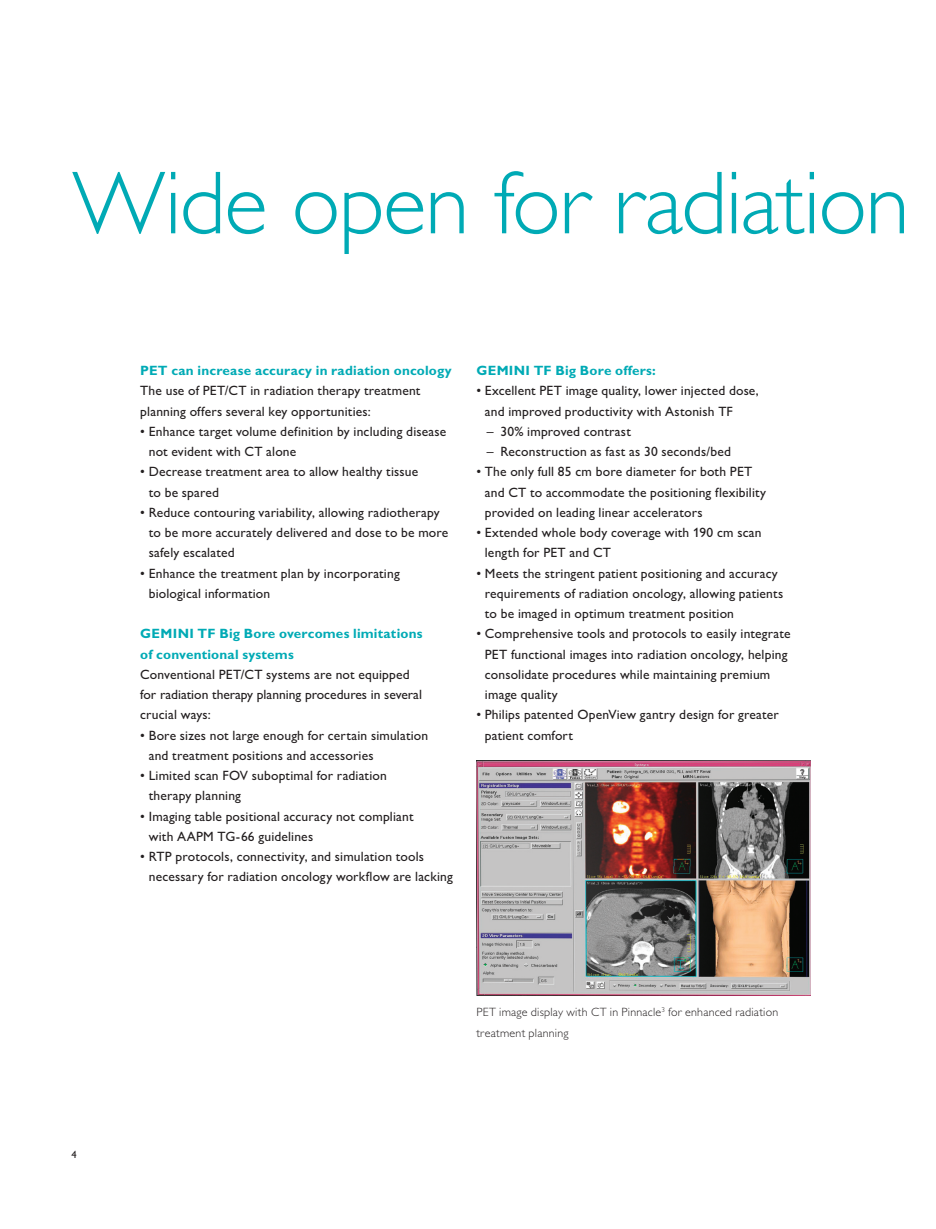
<style>
.page{position:relative;width:936px;height:1229px;background:#fff}
.page>*{position:absolute;margin:0;border:0;box-sizing:border-box;transform-origin:0 0}
.t1{font:90px "Gill Sans Alt One WGL Light";letter-spacing:-.02em;color:#00aab5}
.t2{font:13.5px/20.2px "Gill Sans Alt One WGL";letter-spacing:.015em;color:#231f20}
.t3{font:700 13.5px/20.2px "Gill Sans Alt One WGL";letter-spacing:.015em;color:#00aab5}
.t4{font:12px/20.2px "Gill Sans Alt One WGL Light";letter-spacing:.02em;color:#231f20}
.t5{font:10.5px "Gill Sans Alt One WGL";color:#231f20}
</style>
<div class="page">
<img style="left:476px;top:761px;width:334px;height:235px">
<h1 class="t1" style="left:72px;top:144px;width:838px">Wide open for radiation</h1>
<p class="t5" style="left:71px;top:1147px;width:7px">4</p>
<p class="t3" style="left:140px;top:360px;width:313px">PET can increase accuracy in radiation oncology</p>
<p class="t2" style="left:140px;top:380px;width:282px">The use of PET/CT in radiation therapy treatment planning offers several key opportunities:</p>
<p class="t2" style="left:149px;top:421px;width:299px;text-indent:-9px">• Enhance target volume definition by including disease not evident with CT alone</p>
<p class="t2" style="left:149px;top:461px;width:271px;text-indent:-9px">• Decrease treatment area to allow healthy tissue to be spared</p>
<p class="t2" style="left:149px;top:502px;width:301px;text-indent:-9px">• Reduce contouring variability, allowing radiotherapy to be more accurately delivered and dose to be more safely escalated</p>
<p class="t2" style="left:149px;top:563px;width:252px;text-indent:-9px">• Enhance the treatment plan by incorporating biological information</p>
<p class="t3" style="left:140px;top:623px;width:284px">GEMINI TF Big Bore overcomes limitations of conventional systems</p>
<p class="t2" style="left:140px;top:664px;width:283px">Conventional PET/CT systems are not equipped for radiation therapy planning procedures in several crucial ways:</p>
<p class="t2" style="left:149px;top:725px;width:281px;text-indent:-9px">• Bore sizes not large enough for certain simulation and treatment positions and accessories</p>
<p class="t2" style="left:149px;top:765px;width:239px;text-indent:-9px">• Limited scan FOV suboptimal for radiation therapy planning</p>
<p class="t2" style="left:149px;top:806px;width:266px;text-indent:-9px">• Imaging table positional accuracy not compliant with AAPM TG-66 guidelines</p>
<p class="t2" style="left:149px;top:846px;width:306px;text-indent:-9px">• RTP protocols, connectivity, and simulation tools necessary for radiation oncology workflow are lacking</p>
<p class="t3" style="left:476px;top:360px;width:181px">GEMINI TF Big Bore offers:</p>
<p class="t2" style="left:485px;top:380px;width:275px;text-indent:-9px">• Excellent PET image quality, lower injected dose, and improved productivity with Astonish TF</p>
<p class="t2" style="left:487px;top:421px;width:145px">– 30% improved contrast</p>
<p class="t2" style="left:487px;top:441px;width:246px">– Reconstruction as fast as 30 seconds/bed</p>
<p class="t2" style="left:485px;top:461px;width:283px;text-indent:-9px">• The only full 85 cm bore diameter for both PET and CT to accommodate the positioning flexibility provided on leading linear accelerators</p>
<p class="t2" style="left:485px;top:522px;width:278px;text-indent:-9px">• Extended whole body coverage with 190 cm scan length for PET and CT</p>
<p class="t2" style="left:485px;top:563px;width:300px;text-indent:-9px">• Meets the stringent patient positioning and accuracy requirements of radiation oncology, allowing patients to be imaged in optimum treatment position</p>
<p class="t2" style="left:485px;top:623px;width:307px;text-indent:-9px">• Comprehensive tools and protocols to easily integrate PET functional images into radiation oncology, helping consolidate procedures while maintaining premium image quality</p>
<p class="t2" style="left:485px;top:704px;width:295px;text-indent:-9px">• Philips patented OpenView gantry design for greater patient comfort</p>
<p class="t4" style="left:476px;top:1002px;width:303px">PET image display with CT in Pinnacle<sup>3</sup> for enhanced radiation treatment planning</p>
</div>
